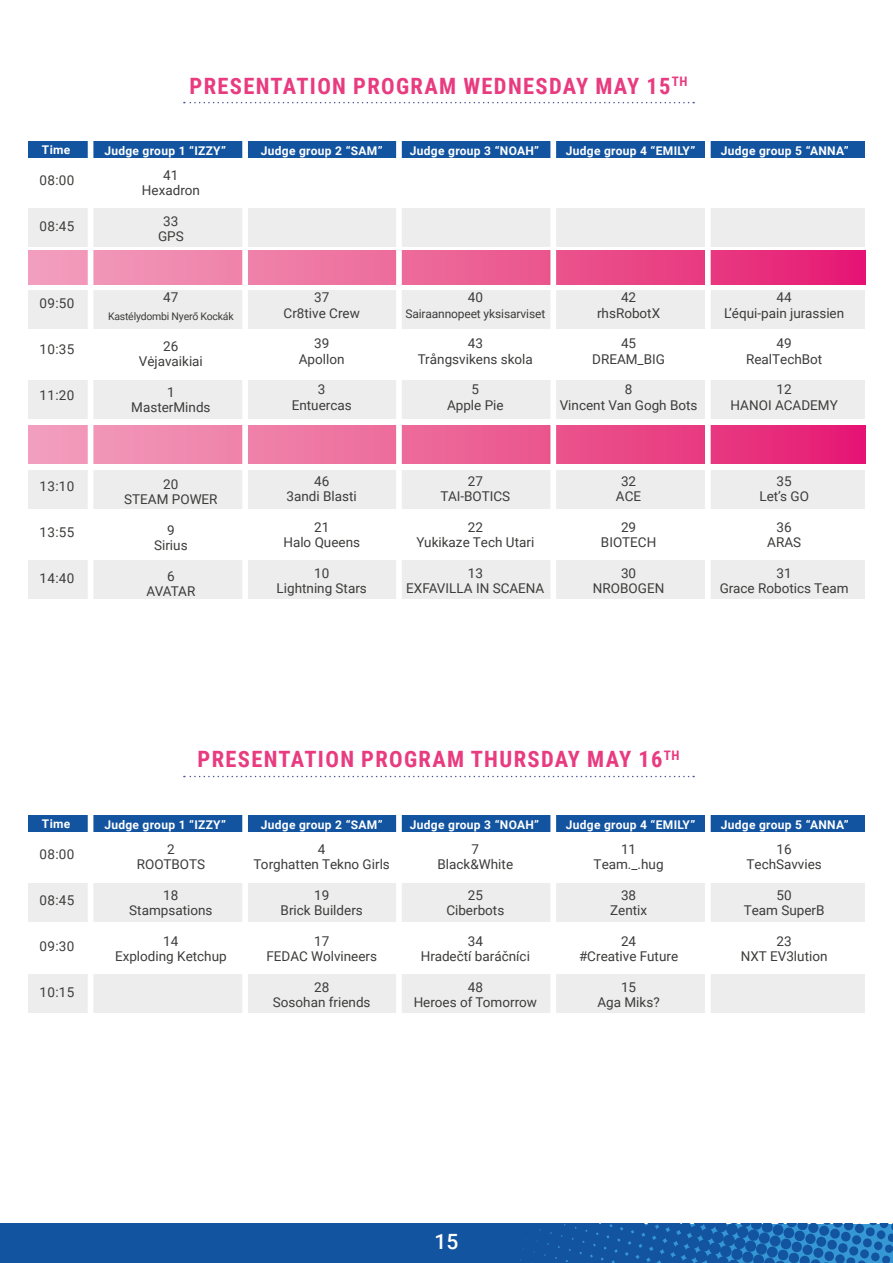
<style>
.page{position:relative;width:893px;height:1263px;background:#fff}
.page>*{position:absolute;margin:0;border:0;box-sizing:border-box;transform-origin:0 0}
.t1{font:700 22.5px "Roboto Condensed";letter-spacing:.06em;color:#e83b80}
.t2{font:500 21px "Roboto";color:#fff}
.t3{font:13.5px/15.3px "Roboto";color:#3c3c3b;text-align:center}
.t4{font:700 12px "Roboto";letter-spacing:.025em;color:#fff}
.t5{font:12px "Roboto";letter-spacing:-.01em;color:#3c3c3b}
.t6{font:10.5px "Roboto";letter-spacing:-.02em;color:#3c3c3b}
</style>
<div class="page">
<img style="left:0;top:1224px;width:893px;height:39px">
<svg style="left:184px;top:102px;width:510px;height:1px"></svg>
<svg style="left:184px;top:776px;width:510px;height:1px"></svg>
<div style="left:28px;top:251px;width:837px;height:33px;background:linear-gradient(to right,#f2a4bd,#e61f72)"></div>
<div style="left:28px;top:425px;width:837px;height:38px;background:linear-gradient(to right,#f2a4bd,#e61f72)"></div>
<div style="left:28px;top:208px;width:837px;height:38px;background:#ededed"></div>
<div style="left:28px;top:884px;width:837px;height:38px;background:#ededed"></div>
<div style="left:28px;top:290px;width:837px;height:38px;background:#ededed"></div>
<div style="left:28px;top:974px;width:837px;height:39px;background:#ededed"></div>
<div style="left:28px;top:380px;width:836px;height:38px;background:#ededed"></div>
<div style="left:28px;top:470px;width:837px;height:38px;background:#ededed"></div>
<div style="left:28px;top:560px;width:837px;height:38px;background:#ededed"></div>
<div style="left:28px;top:141px;width:837px;height:17px;background:#1354a0"></div>
<div style="left:28px;top:815px;width:836px;height:17px;background:#1354a0"></div>
<div style="left:88px;top:137px;width:5px;height:471px;background:#fff;border-radius:3px"></div>
<div style="left:88px;top:810px;width:5px;height:235px;background:#fff;border-radius:3px"></div>
<div style="left:396px;top:137px;width:6px;height:482px;background:#fff;border-radius:3px"></div>
<div style="left:396px;top:810px;width:6px;height:240px;background:#fff;border-radius:3px"></div>
<div style="left:242px;top:137px;width:6px;height:467px;background:#fff;border-radius:3px"></div>
<div style="left:242px;top:810px;width:6px;height:233px;background:#fff;border-radius:3px"></div>
<div style="left:550px;top:137px;width:6px;height:480px;background:#fff;border-radius:3px"></div>
<div style="left:550px;top:810px;width:6px;height:239px;background:#fff;border-radius:3px"></div>
<div style="left:705px;top:137px;width:6px;height:480px;background:#fff;border-radius:3px"></div>
<div style="left:705px;top:810px;width:6px;height:239px;background:#fff;border-radius:3px"></div>
<p class="t4" style="left:42px;top:141px;width:30px">Time</p>
<p class="t3" style="left:40px;top:172px;width:36px">08:00</p>
<p class="t3" style="left:40px;top:218px;width:36px">08:45</p>
<p class="t3" style="left:40px;top:295px;width:36px">09:50</p>
<p class="t3" style="left:40px;top:341px;width:36px">10:35</p>
<p class="t3" style="left:40px;top:387px;width:36px">11:20</p>
<p class="t3" style="left:40px;top:478px;width:36px">13:10</p>
<p class="t3" style="left:40px;top:524px;width:36px">13:55</p>
<p class="t3" style="left:40px;top:570px;width:36px">14:40</p>
<h1 class="t1" style="left:190px;top:70px;width:500px">PRESENTATION PROGRAM WEDNESDAY MAY 15<sup>TH</sup></h1>
<p class="t4" style="left:104px;top:142px;width:123px">Judge group 1 “IZZY”</p>
<p class="t3" style="left:142px;top:167px;width:60px">41<br>Hexadron</p>
<p class="t3" style="left:158px;top:213px;width:27px">33<br>GPS</p>
<p class="t3" style="left:163px;top:289px;width:17px">47</p>
<p class="t6" style="left:108px;top:309px;width:127px">Kastélydombi Nyerő Kockák</p>
<p class="t3" style="left:139px;top:338px;width:66px">26<br>Vėjavaikiai</p>
<p class="t3" style="left:131px;top:384px;width:81px">1<br>MasterMinds</p>
<p class="t4" style="left:261px;top:142px;width:123px">Judge group 2 “SAM”</p>
<p class="t4" style="left:410px;top:142px;width:131px">Judge group 3 “NOAH”</p>
<p class="t4" style="left:566px;top:142px;width:131px">Judge group 4 “EMILY”</p>
<p class="t3" style="left:284px;top:289px;width:78px">37<br>Cr8tive Crew</p>
<p class="t3" style="left:299px;top:335px;width:47px">39<br>Apollon</p>
<p class="t3" style="left:292px;top:381px;width:61px">3<br>Entuercas</p>
<p class="t3" style="left:468px;top:289px;width:17px">40</p>
<p class="t5" style="left:405px;top:305px;width:141px">Sairaannopeet yksisarviset</p>
<p class="t3" style="left:418px;top:335px;width:117px">43<br>Trångsvikens skola</p>
<p class="t3" style="left:447px;top:381px;width:58px">5<br>Apple Pie</p>
<p class="t3" style="left:597px;top:289px;width:65px">42 rhsRobotX</p>
<p class="t3" style="left:592px;top:335px;width:74px">45<br>DREAM_BIG</p>
<p class="t3" style="left:560px;top:381px;width:139px">8<br>Vincent Van Gogh Bots</p>
<p class="t4" style="left:721px;top:142px;width:129px">Judge group 5 “ANNA”</p>
<p class="t3" style="left:724px;top:289px;width:122px">44<br>L’équi-pain jurassien</p>
<p class="t3" style="left:746px;top:335px;width:78px">49<br>RealTechBot</p>
<p class="t3" style="left:730px;top:381px;width:109px">12<br>HANOI ACADEMY</p>
<p class="t3" style="left:124px;top:476px;width:95px">20<br>STEAM POWER</p>
<p class="t3" style="left:154px;top:522px;width:35px">9<br>Sirius</p>
<p class="t3" style="left:146px;top:568px;width:50px">6<br>AVATAR</p>
<p class="t3" style="left:287px;top:473px;width:72px">46<br>3andi Blasti</p>
<p class="t3" style="left:283px;top:519px;width:78px">21<br>Halo Queens</p>
<p class="t3" style="left:277px;top:565px;width:92px">10<br>Lightning Stars</p>
<p class="t3" style="left:440px;top:473px;width:71px">27<br>TAI-BOTICS</p>
<p class="t3" style="left:416px;top:519px;width:119px">22<br>Yukikaze Tech Utari</p>
<p class="t3" style="left:406px;top:565px;width:140px">13<br>EXFAVILLA IN SCAENA</p>
<p class="t3" style="left:616px;top:473px;width:27px">32<br>ACE</p>
<p class="t3" style="left:601px;top:519px;width:57px">29<br>BIOTECH</p>
<p class="t3" style="left:593px;top:565px;width:73px">30<br>NROBOGEN</p>
<p class="t3" style="left:759px;top:473px;width:51px">35<br>Let’s GO</p>
<p class="t3" style="left:767px;top:519px;width:35px">36<br>ARAS</p>
<p class="t3" style="left:720px;top:565px;width:130px">31<br>Grace Robotics Team</p>
<p class="t4" style="left:42px;top:815px;width:30px">Time</p>
<p class="t3" style="left:40px;top:846px;width:36px">08:00</p>
<p class="t3" style="left:40px;top:892px;width:36px">08:45</p>
<p class="t3" style="left:40px;top:938px;width:36px">09:30</p>
<p class="t3" style="left:40px;top:984px;width:36px">10:15</p>
<h1 class="t1" style="left:198px;top:744px;width:484px">PRESENTATION PROGRAM THURSDAY MAY 16<sup>TH</sup></h1>
<p class="t4" style="left:104px;top:816px;width:123px">Judge group 1 “IZZY”</p>
<p class="t4" style="left:261px;top:816px;width:123px">Judge group 2 “SAM”</p>
<p class="t4" style="left:410px;top:816px;width:131px">Judge group 3 “NOAH”</p>
<p class="t4" style="left:566px;top:816px;width:131px">Judge group 4 “EMILY”</p>
<p class="t4" style="left:721px;top:816px;width:129px">Judge group 5 “ANNA”</p>
<p class="t3" style="left:137px;top:841px;width:70px">2<br>ROOTBOTS</p>
<p class="t3" style="left:129px;top:887px;width:85px">18<br>Stampsations</p>
<p class="t3" style="left:115px;top:933px;width:113px">14<br>Exploding Ketchup</p>
<p class="t3" style="left:254px;top:841px;width:138px">4<br>Torghatten Tekno Girls</p>
<p class="t3" style="left:281px;top:887px;width:84px">19<br>Brick Builders</p>
<p class="t3" style="left:266px;top:933px;width:112px">17<br>FEDAC Wolvineers</p>
<p class="t3" style="left:273px;top:979px;width:99px">28<br>Sosohan friends</p>
<p class="t3" style="left:438px;top:841px;width:77px">7<br>Black&amp;White</p>
<p class="t3" style="left:446px;top:887px;width:60px">25<br>Ciberbots</p>
<p class="t3" style="left:421px;top:933px;width:111px">34<br>Hradečtí baráčníci</p>
<p class="t3" style="left:414px;top:979px;width:125px">48<br>Heroes of Tomorrow</p>
<p class="t3" style="left:594px;top:841px;width:72px">11<br>Team._.hug</p>
<p class="t3" style="left:610px;top:887px;width:39px">38<br>Zentix</p>
<p class="t3" style="left:579px;top:933px;width:101px">24<br>#Creative Future</p>
<p class="t3" style="left:597px;top:979px;width:64px">15<br>Aga Miks?</p>
<p class="t3" style="left:746px;top:841px;width:77px">16<br>TechSavvies</p>
<p class="t3" style="left:744px;top:887px;width:82px">50<br>Team SuperB</p>
<p class="t3" style="left:741px;top:933px;width:88px">23<br>NXT EV3lution</p>
<h2 class="t2" style="left:435px;top:1226px;width:25px">15</h2>
</div>
